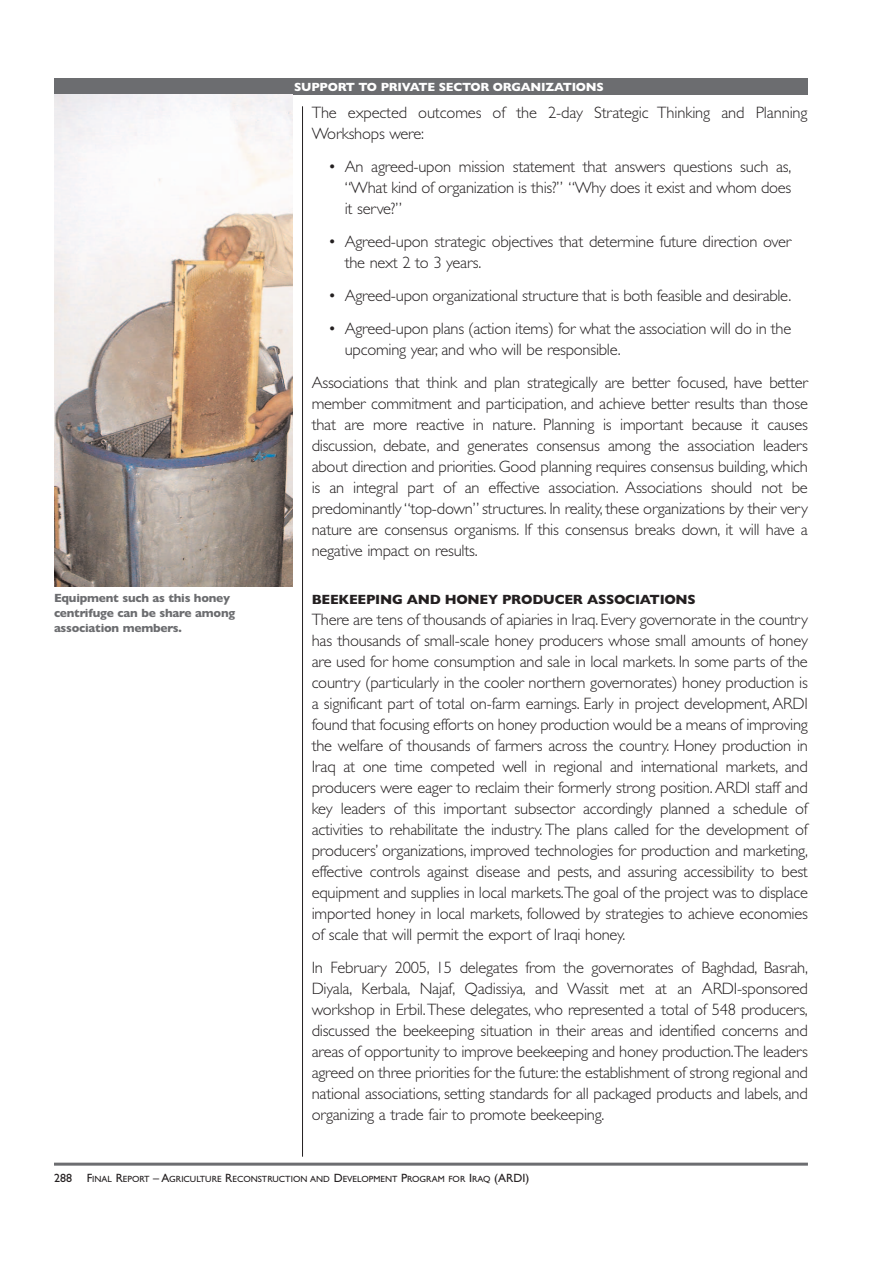
<style>
.page{position:relative;width:893px;height:1263px;background:#fff}
.page>*{position:absolute;margin:0;border:0;box-sizing:border-box;transform-origin:0 0}
.t1{font:300 16.5px/21px "Gill Sans";letter-spacing:-.015em;color:#231f20;text-align:justify}
.t2{font:700 13.5px "Gill Sans";letter-spacing:-.02em;color:#231f20}
.t3{font:700 12px/15px "Gill Sans";letter-spacing:-.02em;color:#6c6d70}
.t4{font:700 12px "Gill Sans";letter-spacing:-.02em;color:#fff}
.t5{font:9px "Gill Sans";color:#231f20}
.s1{font-size:12px}
</style>
<div class="page">
<hr style="left:302px;top:106px;width:1px;height:1051px;background:#231f20">
<div style="left:54px;top:78px;width:754px;height:16px;background:#6c6d70"></div>
<hr style="left:54px;top:1163px;width:754px;height:3px;background:#6c6d70">
<img style="left:54px;top:95px;width:239px;height:492px">
<p class="t3" style="left:54px;top:590px;width:183px">Equipment such as this honey centrifuge can be share among association members.</p>
<p class="t4" style="left:294px;top:80px;width:311px">SUPPORT TO PRIVATE SECTOR ORGANIZATIONS</p>
<p class="t1" style="left:312px;top:102px;width:497px">The expected outcomes of the 2-day Strategic Thinking and Planning<br>Workshops were:</p>
<p class="t1" style="left:345px;top:156px;width:448px;text-indent:-17px">• An agreed-upon mission statement that answers questions such as, “What kind of organization is this?” “Why does it exist and whom does it serve?”</p>
<p class="t1" style="left:345px;top:231px;width:448px;text-indent:-17px">• Agreed-upon strategic objectives that determine future direction over the next 2 to 3 years.</p>
<p class="t1" style="left:328px;top:285px;width:465px">• Agreed-upon organizational structure that is both feasible and desirable.</p>
<p class="t1" style="left:345px;top:318px;width:448px;text-indent:-17px">• Agreed-upon plans (action items) for what the association will do in the upcoming year, and who will be responsible.</p>
<p class="t1" style="left:312px;top:372px;width:498px">Associations that think and plan strategically are better focused, have better member commitment and participation, and achieve better results than those that are more reactive in nature. Planning is important because it causes discussion, debate, and generates consensus among the association leaders about direction and priorities. Good planning requires consensus building, which is an integral part of an effective association. Associations should not be predominantly “top-down” structures. In reality, these organizations by their very nature are consensus organisms. If this consensus breaks down, it will have a negative impact on results.</p>
<p class="t2" style="left:312px;top:591px;width:386px">BEEKEEPING AND HONEY PRODUCER ASSOCIATIONS</p>
<p class="t1" style="left:312px;top:608px;width:498px">There are tens of thousands of apiaries in Iraq. Every governorate in the country has thousands of small-scale honey producers whose small amounts of honey are used for home consumption and sale in local markets. In some parts of the country (particularly in the cooler northern governorates) honey production is a significant part of total on-farm earnings. Early in project development, ARDI found that focusing efforts on honey production would be a means of improving the welfare of thousands of farmers across the country. Honey production in Iraq at one time competed well in regional and international markets, and producers were eager to reclaim their formerly strong position. ARDI staff and key leaders of this important subsector accordingly planned a schedule of activities to rehabilitate the industry. The plans called for the development of producers’ organizations, improved technologies for production and marketing, effective controls against disease and pests, and assuring accessibility to best equipment and supplies in local markets.The goal of the project was to displace imported honey in local markets, followed by strategies to achieve economies of scale that will permit the export of Iraqi honey.</p>
<p class="t1" style="left:312px;top:956px;width:498px">In February 2005, 15 delegates from the governorates of Baghdad, Basrah, Diyala, Kerbala, Najaf, Qadissiya, and Wassit met at an ARDI-sponsored workshop in Erbil.These delegates, who represented a total of 548 producers, discussed the beekeeping situation in their areas and identified concerns and areas of opportunity to improve beekeeping and honey production.The leaders agreed on three priorities for the future:the establishment of strong regional and national associations, setting standards for all packaged products and labels, and organizing a trade fair to promote beekeeping.</p>
<p class="t5" style="left:54px;top:1173px;width:477px"><span class="s1">288 F</span>INAL <span class="s1">R</span>EPORT <span class="s1">– A</span>GRICULTURE <span class="s1">R</span>ECONSTRUCTION AND <span class="s1">D</span>EVELOPMENT <span class="s1">P</span>ROGRAM FOR <span class="s1">I</span>RAQ <span class="s1">(ARDI)</span></p>
</div>
